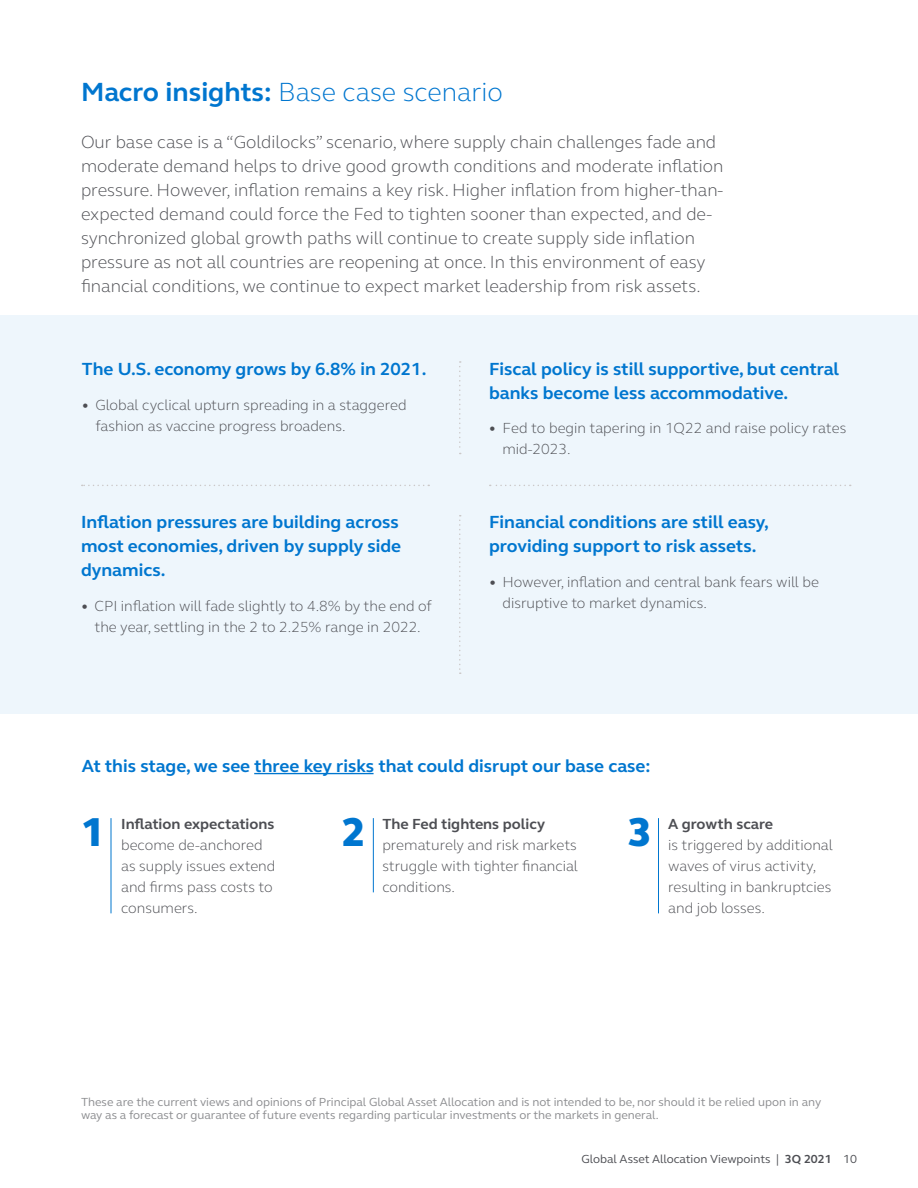
<style>
.page{position:relative;width:918px;height:1188px;background:#fff}
.page>*{position:absolute;margin:0;border:0;box-sizing:border-box;transform-origin:0 0}
.t1{font:800 41.4px "FS Elliot Pro";color:#0076cf}
.Page_header{font:300 27px "FS Elliot Pro";color:#0076cf}
.Page_intro{font:300 18px/24px "FS Elliot Pro";color:#4d4e53}
.t2{font:700 18px/24px "FS Elliot Pro";color:#0076cf}
.Body{font:300 15px/21px "FS Elliot Pro";color:#4d4e53}
.disclosures{font:12px/13.5px "FS Elliot Pro";color:#8c8d90}
.t3{font:12px "FS Elliot Pro";color:#4d4e53}
.s1{font-weight:700}
</style>
<div class="page">
<div style="left:0;top:315px;width:918px;height:398px;background:#eef6fc"></div>
<svg style="left:459px;top:361px;width:2px;height:93px"></svg>
<svg style="left:82px;top:485px;width:347px;height:1px"></svg>
<svg style="left:490px;top:485px;width:361px;height:1px"></svg>
<svg style="left:459px;top:515px;width:2px;height:159px"></svg>
<hr style="left:111px;top:818px;width:1px;height:95px;background:#0076cf">
<hr style="left:373px;top:818px;width:1px;height:74px;background:#0076cf">
<hr style="left:658px;top:818px;width:1px;height:95px;background:#0076cf">
<hr style="left:254px;top:773px;width:120px;height:1px;background:#0076cf">
<p class="Page_header" style="left:81px;top:74px;width:423px"><span class="s1">Macro insights:</span> Base case scenario</p>
<p class="Page_intro" style="left:81px;top:129px;width:644px">Our base case is a “Goldilocks” scenario, where supply chain challenges fade and moderate demand helps to drive good growth conditions and moderate inflation pressure. However, inflation remains a key risk. Higher inflation from higher-than&shy;expected demand could force the Fed to tighten sooner than expected, and de&shy;synchronized global growth paths will continue to create supply side inflation pressure as not all countries are reopening at once. In this environment of easy financial conditions, we continue to expect market leadership from risk assets.</p>
<p class="t2" style="left:82px;top:357px;width:346px">The U.S. economy grows by 6.8% in 2021.</p>
<p class="Body" style="left:95px;top:394px;width:313px;text-indent:-14px">• Global cyclical upturn spreading in a staggered fashion as vaccine progress broadens.</p>
<p class="t2" style="left:81px;top:510px;width:322px">Inflation pressures are building across most economies, driven by supply side dynamics.</p>
<p class="Body" style="left:81px;top:595px;width:352px;text-align:center">• CPI inflation will fade slightly to 4.8% by the end of the year, settling in the 2 to 2.25% range in 2022.</p>
<p class="t2" style="left:489px;top:356px;width:352px">Fiscal policy is still supportive, but central banks become less accommodative.</p>
<p class="Body" style="left:502px;top:417px;width:345px;text-indent:-14px">• Fed to begin tapering in 1Q22 and raise policy rates mid-2023.</p>
<p class="t2" style="left:489px;top:510px;width:282px">Financial conditions are still easy, providing support to risk assets.</p>
<p class="Body" style="left:502px;top:571px;width:318px;text-indent:-14px">• However, inflation and central bank fears will be disruptive to market dynamics.</p>
<p class="t2" style="left:82px;top:753px;width:570px">At this stage, we see three key risks that could disrupt our base case:</p>
<p class="t1" style="left:81px;top:804px;width:25px">1</p>
<p class="t1" style="left:342px;top:804px;width:25px">2</p>
<p class="t1" style="left:628px;top:804px;width:25px">3</p>
<p class="Body" style="left:121px;top:813px;width:156px"><span class="s1">Inflation expectations </span>become de-anchored as supply issues extend and firms pass costs to consumers.</p>
<p class="Body" style="left:382px;top:813px;width:197px"><span class="s1">The Fed tightens policy </span>prematurely and risk markets struggle with tighter financial conditions.</p>
<p class="Body" style="left:668px;top:813px;width:166px"><span class="s1">A growth scare<br></span>is triggered by additional waves of virus activity, resulting in bankruptcies and job losses.</p>
<p class="disclosures" style="left:81px;top:1094px;width:742px">These are the current views and opinions of Principal Global Asset Allocation and is not intended to be, nor should it be relied upon in any way as a forecast or guarantee of future events regarding particular investments or the markets in general.</p>
<p class="t3" style="left:581px;top:1151px;width:277px">Global Asset Allocation Viewpoints | <span class="s1">3Q 2021</span> 10</p>
</div>
